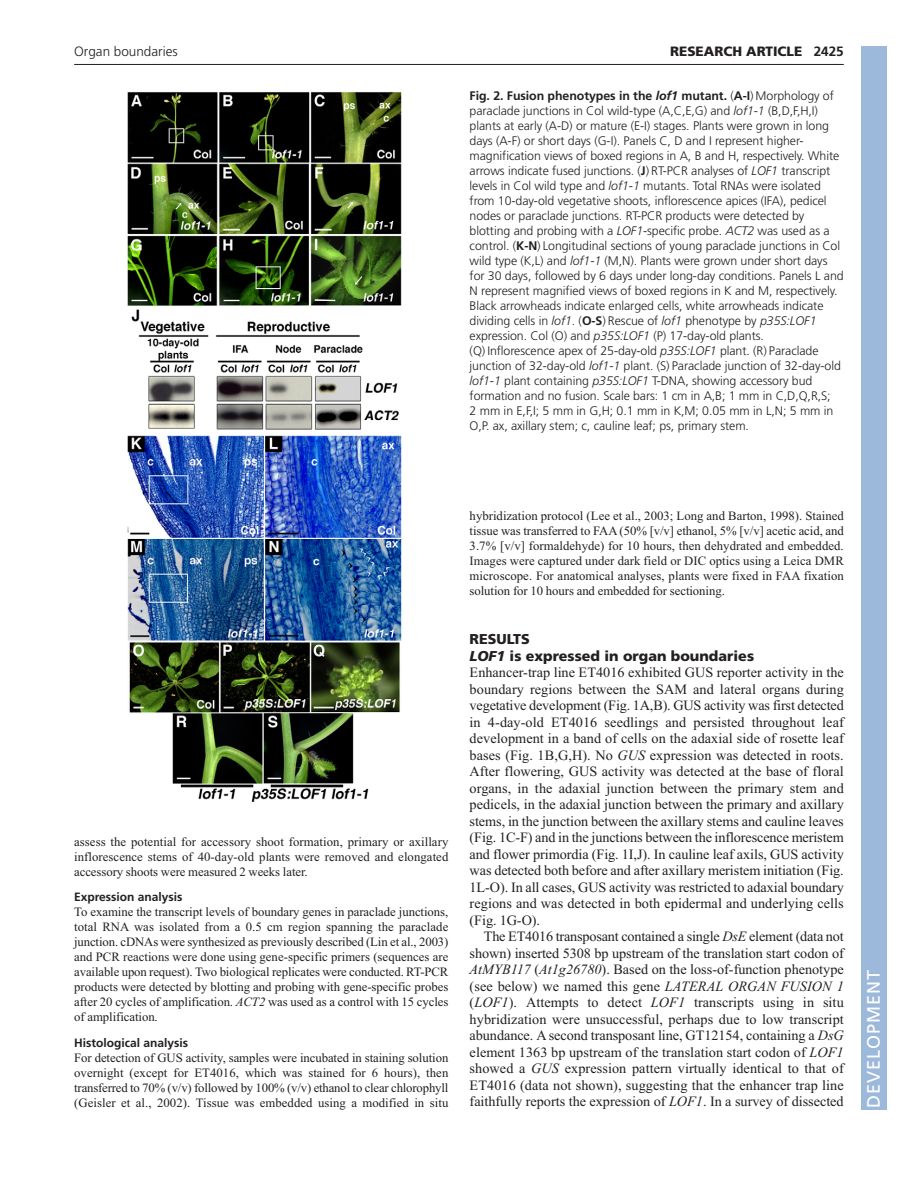
<style>
.page{position:relative;width:918px;height:1188px;background:#fff}
.page>*{position:absolute;margin:0;border:0;box-sizing:border-box;transform-origin:0 0}
.t1{font:18px "Frutiger LT Std";letter-spacing:.055em;color:#fff}
.t2{font:14.25px/16.5px "Times New Roman";color:#231f20;text-align:justify}
.t3{font:900 14.25px/16.5px "Frutiger LT Std";color:#231f20}
.t4{font:900 13.5px "Frutiger LT Std";color:#231f20}
.t5{font:300 13.5px "Frutiger LT Std";color:#231f20}
.t6{font:12.75px/15px "Times New Roman";letter-spacing:-.005em;color:#231f20;text-align:justify}
.t7{font:300 12.3px/15px "Frutiger LT Std";letter-spacing:-.005em;color:#231f20}
.t8{font:700 12px "Frutiger LT Std";color:#231f20}
.s1{font-weight:700}
.s2{font-weight:700;font-style:italic}
.s3{font-style:italic}
</style>
<div class="page">
<hr style="left:74px;top:64px;width:770px;height:1px;background:#231f20">
<img style="left:127px;top:92px;width:275px;height:710px">
<div style="left:861px;top:46px;width:25px;height:1064px;background:#9cb9db"></div>
<p class="t5" style="left:74px;top:46px;width:105px">Organ boundaries</p>
<p class="t4" style="left:670px;top:46px;width:175px">RESEARCH ARTICLE <span class="s1">2425</span></p>
<p class="t7" style="left:470px;top:90px;width:376px"><span class="s1">Fig. 2. Fusion phenotypes in the</span> <span class="s2">lof1</span> <span class="s1">mutant.</span> (<span class="s1">A-I</span>) Morphology of paraclade junctions in Col wild-type (A,C,E,G) and <span class="s3">lof1-1</span> (B,D,F,H,I) plants at early (A-D) or mature (E-I) stages. Plants were grown in long days (A-F) or short days (G-I). Panels C, D and I represent higher&shy;magnification views of boxed regions in A, B and H, respectively. White arrows indicate fused junctions. (<span class="s1">J</span>) RT-PCR analyses of <span class="s3">LOF1</span> transcript levels in Col wild type and <span class="s3">lof1-1</span> mutants. Total RNAs were isolated from 10-day-old vegetative shoots, inflorescence apices (IFA), pedicel nodes or paraclade junctions. RT-PCR products were detected by blotting and probing with a <span class="s3">LOF1</span>-specific probe. <span class="s3">ACT2</span> was used as a control. (<span class="s1">K-N</span>) Longitudinal sections of young paraclade junctions in Col wild type (K,L) and <span class="s3">lof1-1</span> (M,N). Plants were grown under short days for 30 days, followed by 6 days under long-day conditions. Panels L and N represent magnified views of boxed regions in K and M, respectively.<br>Black arrowheads indicate enlarged cells, white arrowheads indicate dividing cells in <span class="s3">lof1</span>. (<span class="s1">O-S</span>) Rescue of <span class="s3">lof1</span> phenotype by <span class="s3">p35S:LOF1 </span>expression. Col (O) and <span class="s3">p35S:LOF1</span> (P) 17-day-old plants.<br>(Q) Inflorescence apex of 25-day-old <span class="s3">p35S:LOF1</span> plant. (R) Paraclade junction of 32-day-old <span class="s3">lof1-1</span> plant. (S) Paraclade junction of 32-day-old <span class="s3">lof1-1</span> plant containing <span class="s3">p35S:LOF1</span> T-DNA, showing accessory bud formation and no fusion. Scale bars: 1 cm in A,B; 1 mm in C,D,Q,R,S;<br>2 mm in E,F,I; 5 mm in G,H; 0.1 mm in K,M; 0.05 mm in L,N; 5 mm in O,P. ax, axillary stem; c, cauline leaf; ps, primary stem.</p>
<p class="t6" style="left:74px;top:835px;width:376px">assess the potential for accessory shoot formation, primary or axillary inflorescence stems of 40-day-old plants were removed and elongated accessory shoots were measured 2 weeks later.</p>
<p class="t8" style="left:74px;top:892px;width:110px">Expression analysis</p>
<p class="t6" style="left:74px;top:906px;width:376px">To examine the transcript levels of boundary genes in paraclade junctions, total RNA was isolated from a 0.5 cm region spanning the paraclade junction. cDNAs were synthesized as previously described (Lin et al., 2003) and PCR reactions were done using gene-specific primers (sequences are available upon request). Two biological replicates were conducted. RT-PCR products were detected by blotting and probing with gene-specific probes after 20 cycles of amplification. <span class="s3">ACT2</span> was used as a control with 15 cycles of amplification.</p>
<p class="t8" style="left:74px;top:1038px;width:115px">Histological analysis</p>
<p class="t6" style="left:74px;top:1052px;width:376px">For detection of GUS activity, samples were incubated in staining solution overnight (except for ET4016, which was stained for 6 hours), then transferred to 70% (v/v) followed by 100% (v/v) ethanol to clear chlorophyll (Geisler et al., 2002). Tissue was embedded using a modified in situ</p>
<p class="t6" style="left:470px;top:510px;width:376px">hybridization protocol (Lee et al., 2003; Long and Barton, 1998). Stained tissue was transferred to FAA (50% [v/v] ethanol, 5% [v/v] acetic acid, and 3.7% [v/v] formaldehyde) for 10 hours, then dehydrated and embedded.<br>Images were captured under dark field or DIC optics using a Leica DMR microscope. For anatomical analyses, plants were fixed in FAA fixation solution for 10 hours and embedded for sectioning.</p>
<p class="t3" style="left:470px;top:632px;width:286px">RESULTS<br><span class="s3">LOF1</span> is expressed in organ boundaries</p>
<p class="t2" style="left:470px;top:666px;width:376px">Enhancer-trap line ET4016 exhibited GUS reporter activity in the boundary regions between the SAM and lateral organs during vegetative development (Fig. 1A,B). GUS activity was first detected in 4-day-old ET4016 seedlings and persisted throughout leaf development in a band of cells on the adaxial side of rosette leaf bases (Fig. 1B,G,H). No <span class="s3">GUS</span> expression was detected in roots.<br>After flowering, GUS activity was detected at the base of floral organs, in the adaxial junction between the primary stem and pedicels, in the adaxial junction between the primary and axillary stems, in the junction between the axillary stems and cauline leaves (Fig. 1C-F) and in the junctions between the inflorescence meristem and flower primordia (Fig. 1I,J). In cauline leaf axils, GUS activity was detected both before and after axillary meristem initiation (Fig.<br>1L-O). In all cases, GUS activity was restricted to adaxial boundary regions and was detected in both epidermal and underlying cells (Fig. 1G-O).</p>
<p class="t2" style="left:470px;top:930px;width:376px;text-indent:14px">The ET4016 transposant contained a single <span class="s3">DsE</span> element (data not shown) inserted 5308 bp upstream of the translation start codon of <span class="s3">AtMYB117</span> (<span class="s3">At1g26780</span>). Based on the loss-of-function phenotype (see below) we named this gene <span class="s3">LATERAL ORGAN FUSION 1 </span>(<span class="s3">LOF1</span>). Attempts to detect <span class="s3">LOF1</span> transcripts using in situ hybridization were unsuccessful, perhaps due to low transcript abundance. A second transposant line, GT12154, containing a <span class="s3">DsG </span>element 1363 bp upstream of the translation start codon of <span class="s3">LOF1 </span>showed a <span class="s3">GUS</span> expression pattern virtually identical to that of ET4016 (data not shown), suggesting that the enhancer trap line faithfully reports the expression of <span class="s3">LOF1</span>. In a survey of dissected</p>
<p class="t1" style="left:863px;top:1108px;width:140px;rotate:-90deg">DEVELOPMENT</p>
</div>
